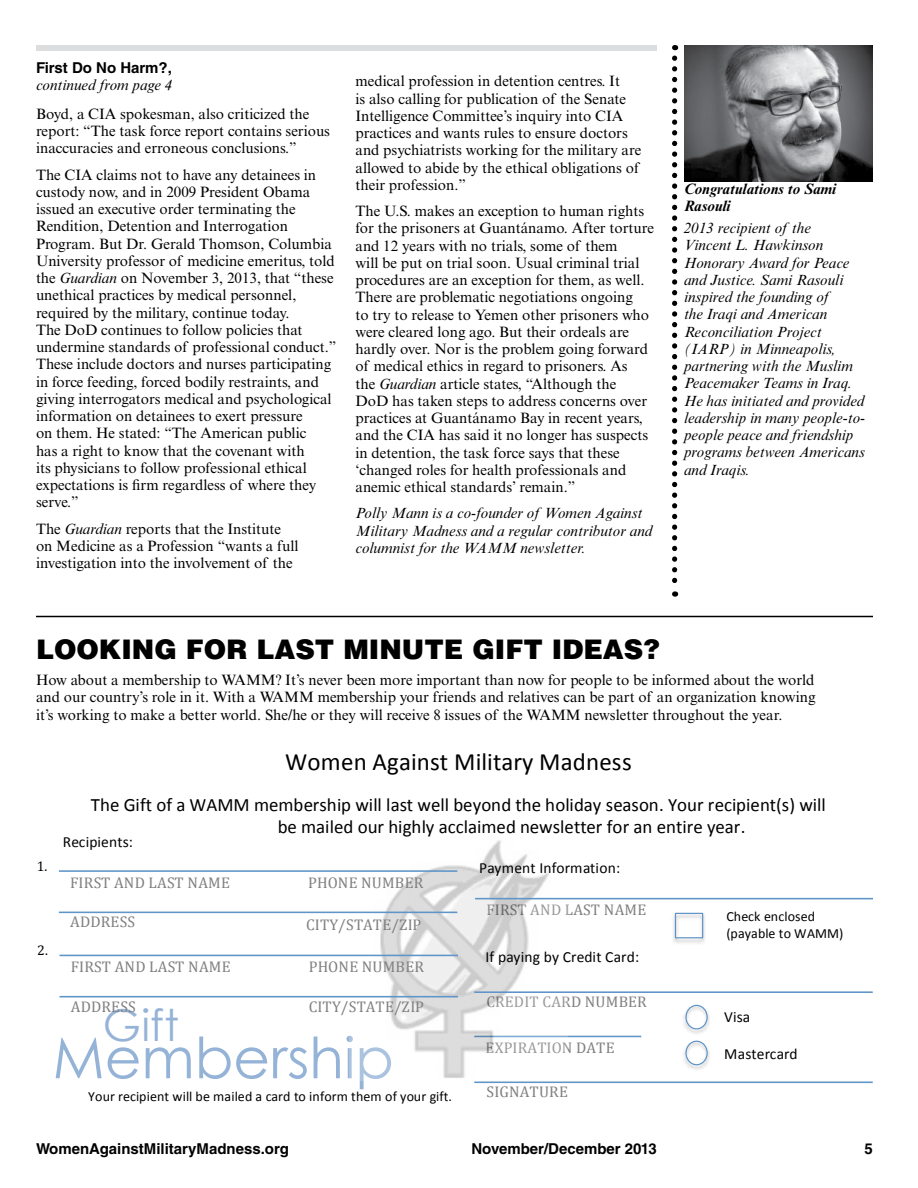
<style>
.page{position:relative;width:918px;height:1188px;background:#fff}
.page>*{position:absolute;margin:0;border:0;box-sizing:border-box;transform-origin:0 0}
.t1{font:56.7px "Century Gothic";color:rgb(79 129 189/.6)}
.t2{font:43.8px "Century Gothic";color:rgb(79 129 189/.6)}
.t3{font:900 27px "Helvetica LT Std";color:#000}
.t4{font:24.9px "Calibri";letter-spacing:.005em;color:#000}
.t5{font:18.9px/22.6px "Calibri";color:#000}
.t6{font:15.45px "Cambria";letter-spacing:.01em;color:#7f7f7f}
.t7{font:15.45px "Calibri";letter-spacing:.01em;color:#000}
.t8{font:15px/17.2px "Times New Roman MT Std";color:#000}
.t9{font:italic 15px/17.2px "Times New Roman MT Std";color:#000}
.t10{font:700 15px "Helvetica LT Std";color:#000}
.t11{font:italic 700 15px/17.2px "Times New Roman MT Std";color:#000}
.t12{font:13.95px/17px "Calibri";letter-spacing:.01em;color:#000}
.t13{font:13.95px "Cambria";color:#000}
.s1{font-style:italic}
</style>
<div class="page">
<svg style="left:672px;top:58px;width:5px;height:539px"></svg>
<div style="left:36px;top:45px;width:621px;height:6px;background:#dcddde"></div>
<hr style="left:474px;top:1036px;width:167px;height:1px;background:#6095c9">
<hr style="left:474px;top:1082px;width:399px;height:1px;background:#6095c9">
<img style="left:349px;top:865px;width:219px;height:213px">
<img style="left:468px;top:858px;width:100px;height:26px">
<img style="left:673px;top:912px;width:32px;height:32px">
<img style="left:677px;top:915px;width:24px;height:21px">
<div style="left:675px;top:913px;width:28px;height:25px;border:1px solid #5b92c7"></div>
<hr style="left:475px;top:898px;width:398px;height:1px;background:#6095c9">
<img style="left:474px;top:947px;width:94px;height:34px">
<img style="left:683px;top:1004px;width:27px;height:66px">
<img style="left:686px;top:1005px;width:21px;height:24px">
<div style="left:685px;top:1005px;width:23px;height:24px;border:1px solid #5b92c7;border-radius:50%"></div>
<img style="left:686px;top:1041px;width:21px;height:24px">
<div style="left:685px;top:1041px;width:23px;height:24px;border:1px solid #5b92c7;border-radius:50%"></div>
<hr style="left:474px;top:991px;width:399px;height:2px;background:#6095c9">
<hr style="left:59px;top:870px;width:398px;height:2px;background:#6095c9">
<img style="left:349px;top:873px;width:102px;height:23px">
<hr style="left:59px;top:912px;width:398px;height:1px;background:#6095c9">
<hr style="left:60px;top:955px;width:398px;height:1px;background:#6095c9">
<img style="left:349px;top:957px;width:103px;height:23px">
<hr style="left:60px;top:996px;width:398px;height:1px;background:#6095c9">
<img style="left:349px;top:915px;width:100px;height:23px">
<img style="left:297px;top:997px;width:155px;height:23px">
<hr style="left:36px;top:616px;width:837px;height:1px;background:#000">
<img style="left:684px;top:45px;width:189px;height:136px">
<p class="t10" style="left:36px;top:58px;width:137px">First Do No Harm?,</p>
<p class="t9" style="left:36px;top:76px;width:138px">continued from page 4</p>
<p class="t8" style="left:36px;top:105px;width:296px">Boyd, a CIA spokesman, also criticized the report: “The task force report contains serious inaccuracies and erroneous conclusions.”</p>
<p class="t8" style="left:36px;top:166px;width:302px">The CIA claims not to have any detainees in custody now, and in 2009 President Obama issued an executive order terminating the Rendition, Detention and Interrogation Program. But Dr. Gerald Thomson, Columbia University professor of medicine emeritus, told the <span class="s1">Guardian</span> on November 3, 2013, that “these unethical practices by medical personnel, required by the military, continue today.<br>The DoD continues to follow policies that undermine standards of professional conduct.” These include doctors and nurses participating in force feeding, forced bodily restraints, and giving interrogators medical and psychological information on detainees to exert pressure<br>on them. He stated: “The American public<br>has a right to know that the covenant with<br>its physicians to follow professional ethical expectations is firm regardless of where they serve.”</p>
<p class="t8" style="left:36px;top:520px;width:264px">The <span class="s1">Guardian</span> reports that the Institute on Medicine as a Profession “wants a full investigation into the involvement of the</p>
<p class="t8" style="left:356px;top:73px;width:287px">medical profession in detention centres. It<br>is also calling for publication of the Senate Intelligence Committee’s inquiry into CIA practices and wants rules to ensure doctors and psychiatrists working for the military are allowed to abide by the ethical obligations of their profession.”</p>
<p class="t8" style="left:356px;top:203px;width:300px">The U.S. makes an exception to human rights for the prisoners at Guantánamo. After torture and 12 years with no trials, some of them<br>will be put on trial soon. Usual criminal trial procedures are an exception for them, as well.<br>There are problematic negotiations ongoing<br>to try to release to Yemen other prisoners who were cleared long ago. But their ordeals are hardly over. Nor is the problem going forward of medical ethics in regard to prisoners. As<br>the <span class="s1">Guardian</span> article states, “Although the<br>DoD has taken steps to address concerns over practices at Guantánamo Bay in recent years, and the CIA has said it no longer has suspects in detention, the task force says that these ‘changed roles for health professionals and anemic ethical standards’ remain.”</p>
<p class="t9" style="left:356px;top:505px;width:298px">Polly Mann is a co-founder of Women Against<br>Military Madness and a regular contributor and columnist for the WAMM newsletter.</p>
<p class="t11" style="left:684px;top:180px;width:154px">Congratulations to Sami<br>Rasouli</p>
<p class="t9" style="left:684px;top:220px;width:183px">2013 recipient of the<br>Vincent L. Hawkinson<br>Honorary Award for Peace and Justice. Sami Rasouli inspired the founding of<br>the Iraqi and American<br>Reconciliation Project (IARP) in Minneapolis, partnering with the Muslim<br>Peacemaker Teams in Iraq.<br>He has initiated and provided leadership in many people-to&shy;people peace and friendship programs between Americans and Iraqis.</p>
<h3 class="t3" style="left:36px;top:632px;width:625px">LOOKING FOR LAST MINUTE GIFT IDEAS?</h3>
<p class="t8" style="left:36px;top:671px;width:781px;text-align:justify">How about a membership to WAMM? It’s never been more important than now for people to be informed about the world and our country’s role in it. With a WAMM membership your friends and relatives can be part of an organization knowing it’s working to make a better world. She/he or they will receive 8 issues of the WAMM newsletter throughout the year.</p>
<p class="t13" style="left:37px;top:858px;width:12px">1.</p>
<p class="t13" style="left:37px;top:942px;width:12px">2.</p>
<h3 class="t4" style="left:285px;top:746px;width:348px">Women Against Military Madness</h3>
<p class="t5" style="left:278px;top:793px;width:550px;text-indent:-187px">The Gift of a WAMM membership will last well beyond the holiday season. Your recipient(s) will be mailed our highly acclaimed newsletter for an entire year.</p>
<p class="t7" style="left:479px;top:858px;width:143px">Payment Information:</p>
<p class="t12" style="left:726px;top:908px;width:119px">Check enclosed (payable to WAMM)</p>
<p class="t7" style="left:486px;top:947px;width:155px">If paying by Credit Card:</p>
<p class="t7" style="left:63px;top:833px;width:72px">Recipients:</p>
<p class="t6" style="left:70px;top:873px;width:161px">FIRST AND LAST NAME</p>
<p class="t6" style="left:308px;top:873px;width:117px">PHONE NUMBER</p>
<p class="t6" style="left:70px;top:913px;width:67px">ADDRESS</p>
<p class="t6" style="left:486px;top:901px;width:161px">FIRST AND LAST NAME</p>
<p class="t6" style="left:306px;top:916px;width:117px">CITY/STATE/ZIP</p>
<p class="t6" style="left:71px;top:958px;width:161px">FIRST AND LAST NAME</p>
<p class="t6" style="left:309px;top:958px;width:117px">PHONE NUMBER</p>
<p class="t6" style="left:71px;top:997px;width:67px">ADDRESS</p>
<p class="t6" style="left:486px;top:993px;width:162px">CREDIT CARD NUMBER</p>
<p class="t6" style="left:309px;top:997px;width:117px">CITY/STATE/ZIP</p>
<h2 class="t2" style="left:103px;top:998px;width:78px">Gift</h2>
<p class="t7" style="left:724px;top:1007px;width:27px">Visa</p>
<p class="t7" style="left:724px;top:1044px;width:75px">Mastercard</p>
<h1 class="t1" style="left:53px;top:1023px;width:343px">Membership</h1>
<p class="t6" style="left:486px;top:1038px;width:131px">EXPIRATION DATE</p>
<p class="t6" style="left:487px;top:1083px;width:83px">SIGNATURE</p>
<p class="t12" style="left:88px;top:1088px;width:365px">Your recipient will be mailed a card to inform them of your gift.</p>
<p class="t10" style="left:36px;top:1139px;width:254px">WomenAgainstMilitaryMadness.org</p>
<p class="t10" style="left:471px;top:1139px;width:187px">November/December 2013</p>
<p class="t10" style="left:865px;top:1139px;width:10px">5</p>
</div>
